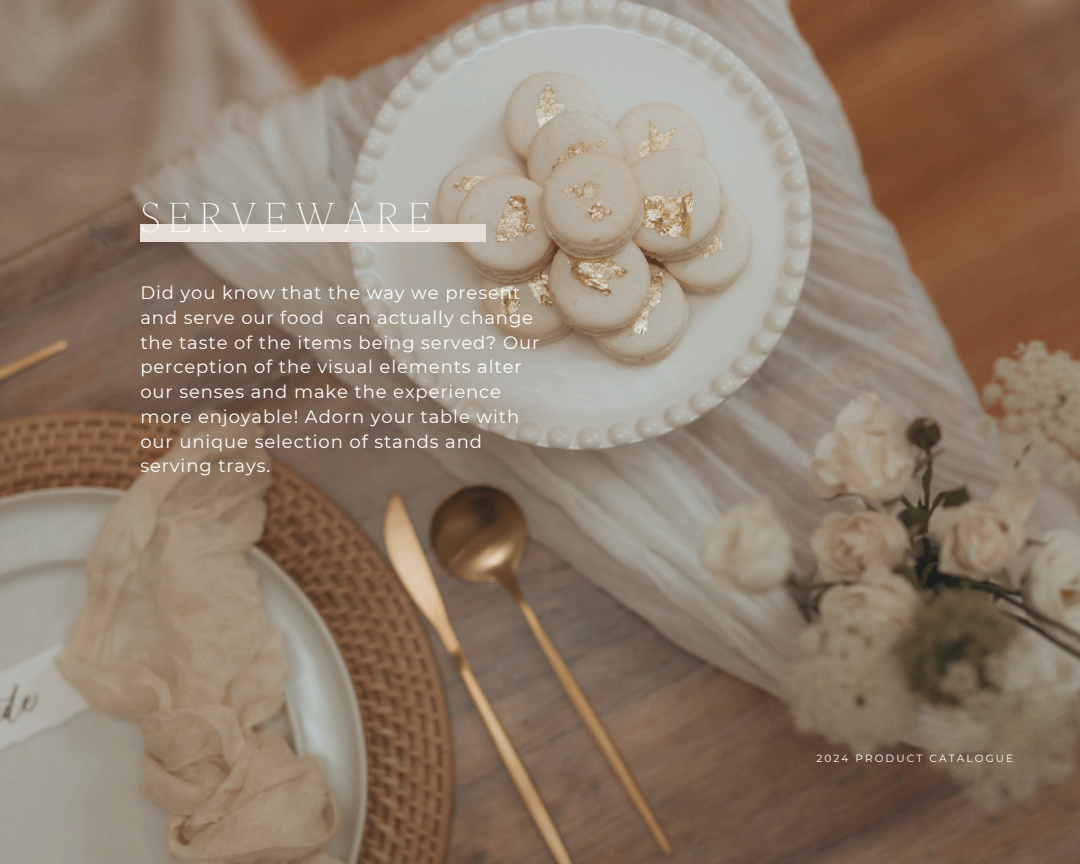
<style>
.page{position:relative;width:1080px;height:864px;background:#fff}
.page>*{position:absolute;margin:0;border:0;box-sizing:border-box;transform-origin:0 0}
.t1{font:100 40.05px "Ivy Ora Display";letter-spacing:.2em;color:#fff}
.t2{font:18px/24.8px "Montserrat";letter-spacing:.05em;color:#fff}
.t3{font:10.5px "Montserrat";letter-spacing:.2em;color:#fff}
</style>
<div class="page">
<img style="left:1px;top:0;width:1079px;height:864px">
<div style="left:140px;top:224px;width:346px;height:18px;background:#e6dcd5"></div>
<p class="t1" style="left:140px;top:191px;width:292px">SERVEWARE</p>
<h1 class="t2" style="left:140px;top:280px;width:400px">Did you know that the way we present and serve our food can actually change the taste of the items being served? Our perception of the visual elements alter our senses and make the experience more enjoyable! Adorn your table with our unique selection of stands and serving trays.</h1>
<h2 class="t3" style="left:816px;top:752px;width:199px">2024 PRODUCT CATALOGUE</h2>
</div>
